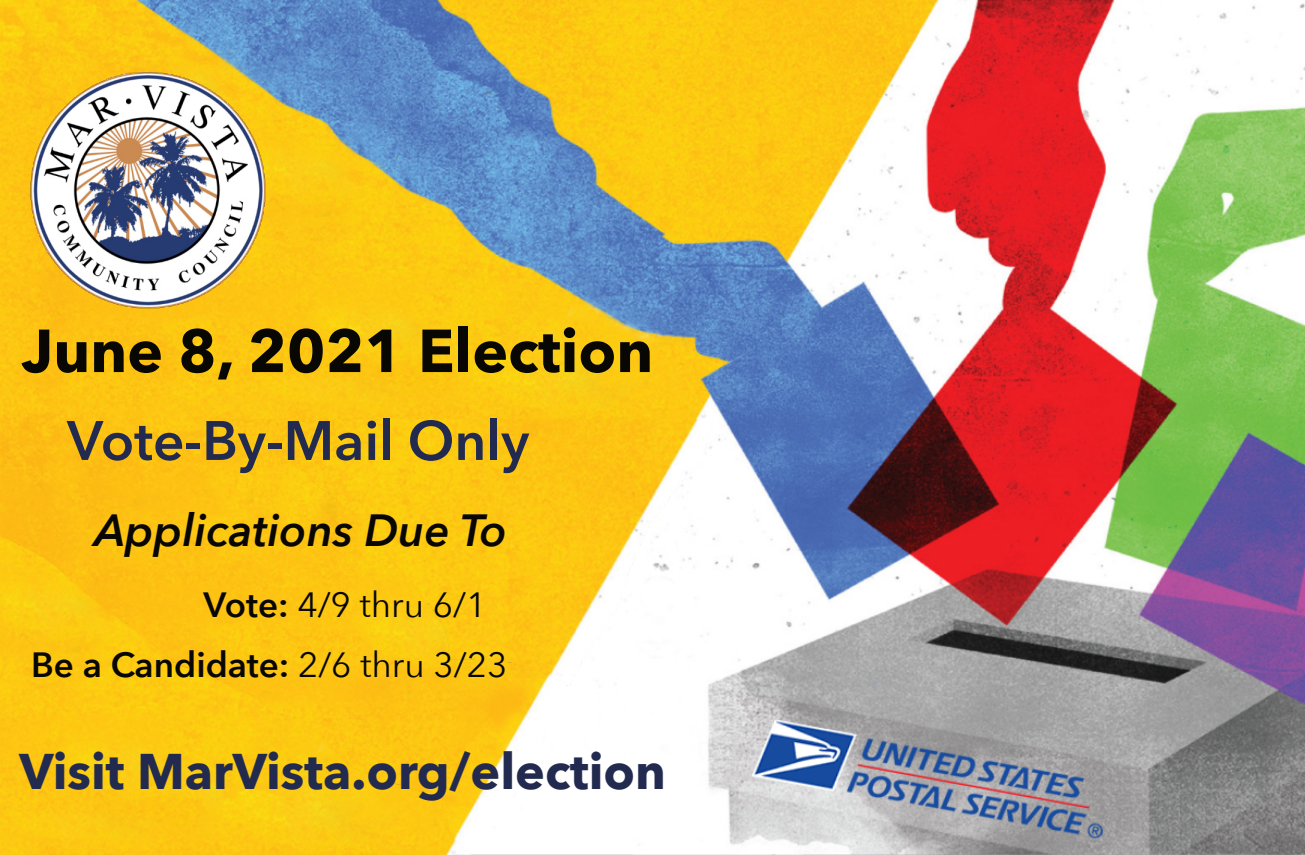
<style>
.page{position:relative;width:1305px;height:855px;background:#fff}
.page>*{position:absolute;margin:0;border:0;box-sizing:border-box;transform-origin:0 0}
.t1{font:700 60px "Avenir Next";color:#080704}
.t2{font:600 55px "Avenir Next";color:#222b4f}
.t3{font:700 50px "Avenir Next";color:#222b4f}
.t4{font:italic 600 45px "Avenir Next";color:#080704}
.t5{font:600 35px "Avenir Next";color:#080704}
.t6{font:35px "Avenir Next";color:#080704}
.s1{font-weight:600}
.s2{font-weight:400}
</style>
<div class="page">
<img style="left:0;top:0;width:1305px;height:855px">
<img style="left:720px;top:854px;width:84px;height:1px">
<img style="left:0;top:420px;width:720px;height:435px">
<img style="left:750px;top:719px;width:355px;height:122px">
<img style="left:27px;top:69px;width:240px;height:240px">
<p class="t1" style="left:22px;top:312px;width:633px">June 8, 2021 Election</p>
<p class="t2" style="left:67px;top:405px;width:464px">Vote-By-Mail Only</p>
<p class="t4" style="left:95px;top:501px;width:413px">Applications Due To</p>
<p class="t6" style="left:203px;top:582px;width:285px"><span class="s1">Vote:</span> 4/9 thru 6/1</p>
<p class="t5" style="left:31px;top:642px;width:478px">Be a Candidate: <span class="s2">2/6 thru 3/23</span></p>
<p class="t3" style="left:19px;top:739px;width:648px">Visit MarVista.org/election</p>
</div>
